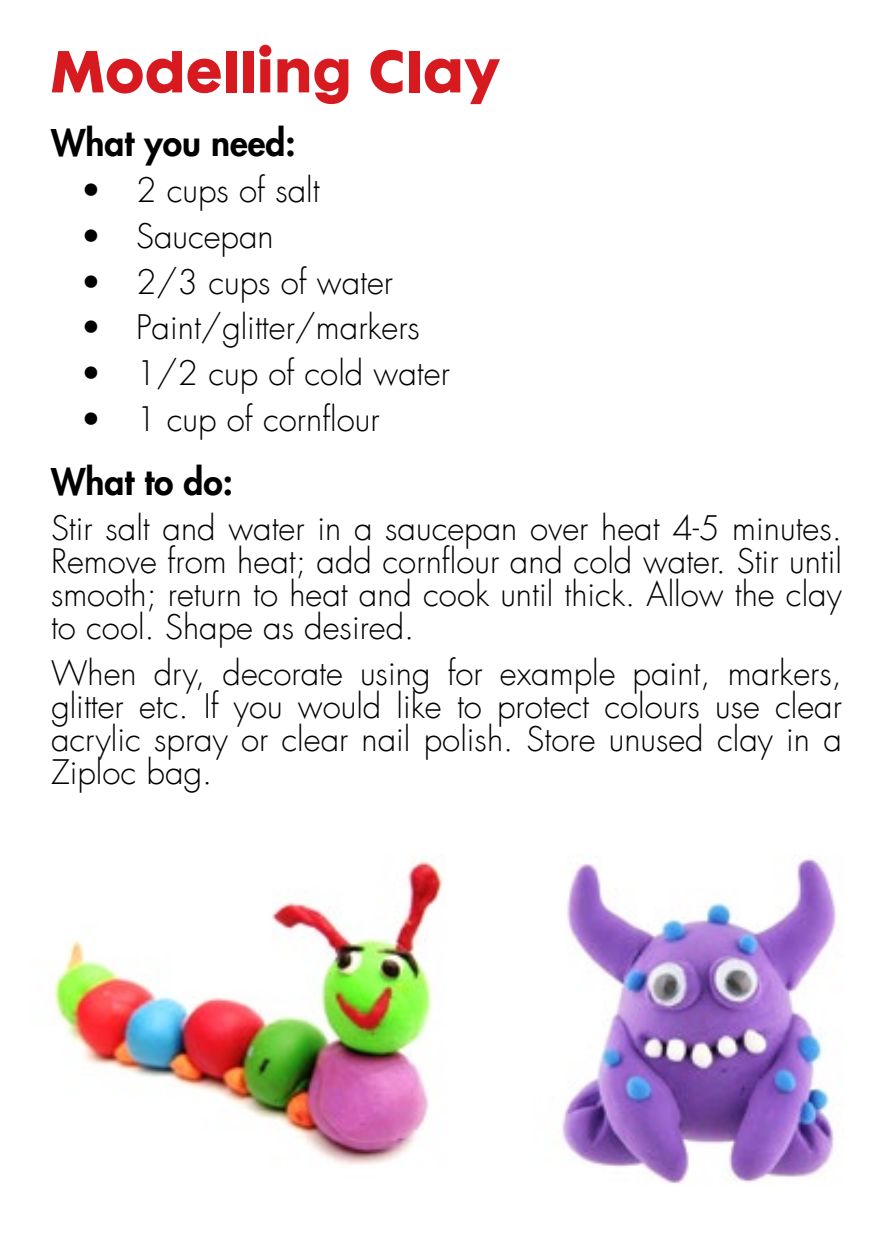
<style>
.page{position:relative;width:893px;height:1259px;background:#fff}
.page>*{position:absolute;margin:0;border:0;box-sizing:border-box;transform-origin:0 0}
.t1{font:54px "Futura Maxi CG Bold";color:#d71920}
.t2{font:800 36px "Futura LT";color:#000}
.t3{font:300 33px/33px "Futura LT";color:#000;text-align:justify}
</style>
<div class="page">
<img style="left:54px;top:860px;width:389px;height:305px">
<img style="left:562px;top:855px;width:275px;height:329px">
<h1 class="t1" style="left:51px;top:37px;width:451px">Modelling Clay</h1>
<p class="t2" style="left:51px;top:119px;width:246px">What you need:</p>
<p class="t3" style="left:81px;top:174px;width:240px">• 2 cups of salt</p>
<p class="t3" style="left:81px;top:220px;width:194px">• Saucepan</p>
<p class="t3" style="left:81px;top:266px;width:314px">• 2/3 cups of water</p>
<p class="t3" style="left:81px;top:312px;width:341px">• Paint/glitter/markers</p>
<p class="t3" style="left:81px;top:357px;width:371px">• 1/2 cup of cold water</p>
<p class="t3" style="left:81px;top:403px;width:300px">• 1 cup of cornflour</p>
<p class="t2" style="left:51px;top:457px;width:183px">What to do:</p>
<p class="t3" style="left:51px;top:513px;width:792px">Stir salt and water in a saucepan over heat 4-5 minutes.<br>Remove from heat; add cornflour and cold water. Stir until smooth; return to heat and cook until thick. Allow the clay to cool. Shape as desired.</p>
<p class="t3" style="left:51px;top:657px;width:792px">When dry, decorate using for example paint, markers, glitter etc. If you would like to protect colours use clear acrylic spray or clear nail polish. Store unused clay in a Ziploc bag.</p>
</div>
